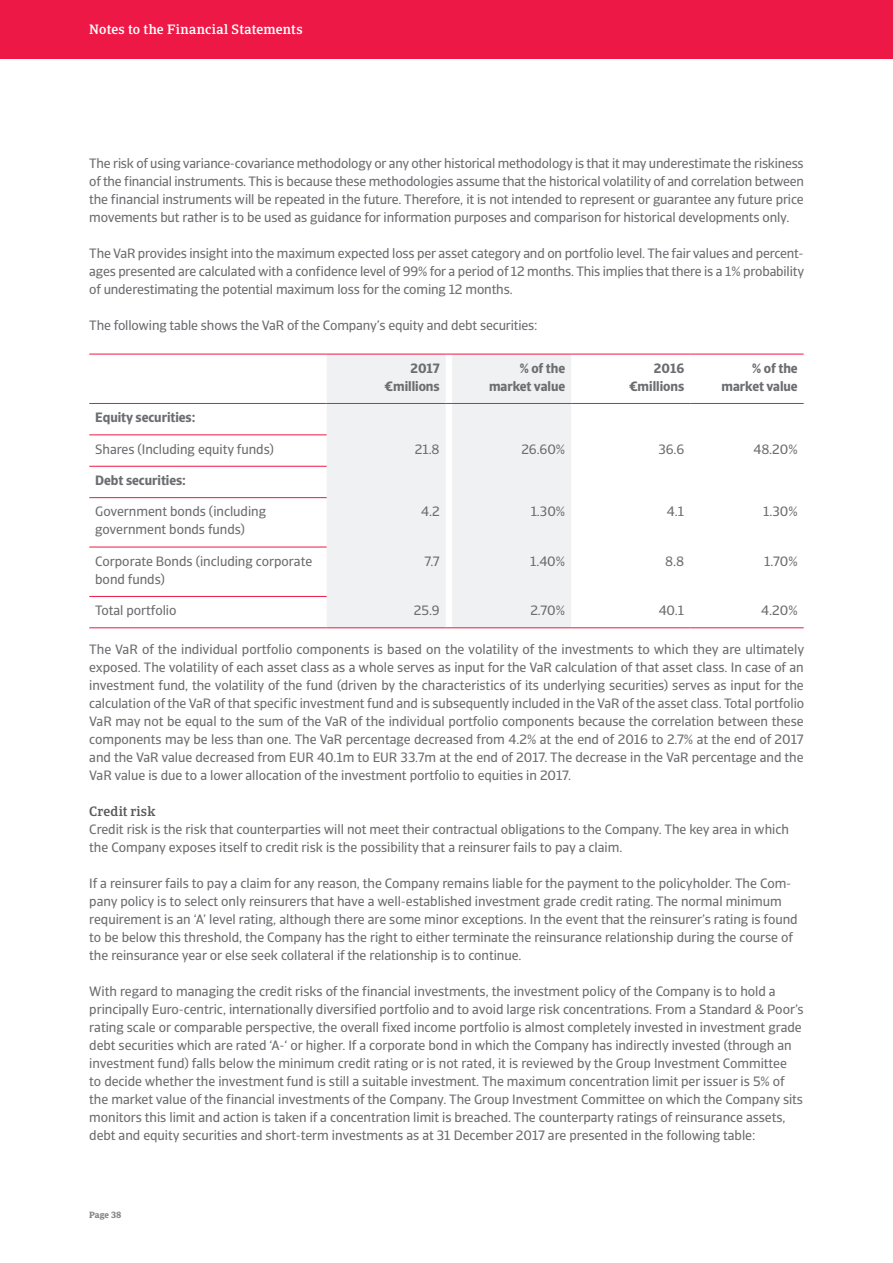
<style>
.page{position:relative;width:893px;height:1263px;background:#fff}
.page>*{position:absolute;margin:0;border:0;box-sizing:border-box;transform-origin:0 0}
.t1{font:13.5px/18px "Catalana Sans";letter-spacing:-.005em;color:#6c6d70}
.t2{font:700 13.5px/18px "Catalana Sans";letter-spacing:-.005em;color:#6c6d70;text-align:right}
.t3{font:500 13.5px "Catalana";letter-spacing:.015em;color:#fff}
.t4{font:500 13.5px "Catalana";letter-spacing:.015em;color:#57585a}
.t5{font:700 9px "Catalana";letter-spacing:-.005em;color:#808285}
</style>
<div class="page">
<div style="left:0;top:0;width:893px;height:59px;background:#ed1845"></div>
<div style="left:327px;top:355px;width:244px;height:272px;background:#f0f1f2"></div>
<hr style="left:89px;top:434px;width:238px;height:1px;background:#ed1845">
<hr style="left:89px;top:466px;width:238px;height:1px;background:#ed1845">
<hr style="left:89px;top:497px;width:238px;height:1px;background:#ed1845">
<hr style="left:89px;top:547px;width:238px;height:1px;background:#ed1845">
<hr style="left:89px;top:354px;width:238px;height:1px;background:#ed1845">
<hr style="left:327px;top:354px;width:119px;height:1px;background:#ed1845">
<hr style="left:452px;top:354px;width:119px;height:1px;background:#ed1845">
<hr style="left:571px;top:354px;width:119px;height:1px;background:#ed1845">
<hr style="left:690px;top:354px;width:114px;height:1px;background:#ed1845">
<hr style="left:89px;top:403px;width:238px;height:1px;background:#ed1845">
<hr style="left:327px;top:403px;width:119px;height:1px;background:#ed1845">
<hr style="left:452px;top:403px;width:119px;height:1px;background:#ed1845">
<hr style="left:571px;top:403px;width:119px;height:1px;background:#ed1845">
<hr style="left:690px;top:403px;width:114px;height:1px;background:#ed1845">
<hr style="left:89px;top:627px;width:238px;height:1px;background:#ed1845">
<hr style="left:327px;top:627px;width:119px;height:1px;background:#ed1845">
<hr style="left:452px;top:627px;width:119px;height:1px;background:#ed1845">
<hr style="left:571px;top:627px;width:119px;height:1px;background:#ed1845">
<hr style="left:690px;top:627px;width:114px;height:1px;background:#ed1845">
<hr style="left:89px;top:596px;width:238px;height:1px;background:#ed1845">
<p class="t3" style="left:89px;top:22px;width:215px">Notes to the Financial Statements</p>
<p class="t1" style="left:89px;top:154px;width:716px;text-align:justify">The risk of using variance-covariance methodology or any other historical methodology is that it may underestimate the riskiness of the financial instruments. This is because these methodologies assume that the historical volatility of and correlation between the financial instruments will be repeated in the future. Therefore, it is not intended to represent or guarantee any future price movements but rather is to be used as guidance for information purposes and comparison for historical developments only.</p>
<p class="t1" style="left:89px;top:244px;width:716px;text-align:justify">The VaR provides insight into the maximum expected loss per asset category and on portfolio level. The fair values and percent&shy;ages presented are calculated with a confidence level of 99% for a period of 12 months. This implies that there is a 1% probability of underestimating the potential maximum loss for the coming 12 months.</p>
<p class="t1" style="left:89px;top:316px;width:450px">The following table shows the VaR of the Company’s equity and debt securities:</p>
<p class="t2" style="left:384px;top:359px;width:57px">2017 €millions</p>
<p class="t2" style="left:489px;top:359px;width:78px">% of the market value</p>
<p class="t2" style="left:629px;top:359px;width:57px">2016 €millions</p>
<p class="t2" style="left:722px;top:359px;width:78px">% of the market value</p>
<p class="t2" style="left:95px;top:408px;width:102px">Equity securities:</p>
<p class="t1" style="left:95px;top:440px;width:180px">Shares (Including equity funds)</p>
<p class="t1" style="left:415px;top:440px;width:26px">21.8</p>
<p class="t1" style="left:521px;top:440px;width:45px">26.60%</p>
<p class="t1" style="left:658px;top:440px;width:27px">36.6</p>
<p class="t1" style="left:753px;top:440px;width:46px">48.20%</p>
<p class="t2" style="left:95px;top:471px;width:92px">Debt securities:</p>
<p class="t1" style="left:95px;top:503px;width:172px">Government bonds (including government bonds funds)</p>
<p class="t1" style="left:421px;top:503px;width:20px">4.2</p>
<p class="t1" style="left:531px;top:503px;width:36px">1.30%</p>
<p class="t1" style="left:667px;top:503px;width:19px">4.1</p>
<p class="t1" style="left:763px;top:503px;width:36px">1.30%</p>
<p class="t1" style="left:95px;top:552px;width:218px">Corporate Bonds (including corporate bond funds)</p>
<p class="t1" style="left:424px;top:552px;width:17px">7.7</p>
<p class="t1" style="left:530px;top:552px;width:37px">1.40%</p>
<p class="t1" style="left:665px;top:552px;width:20px">8.8</p>
<p class="t1" style="left:764px;top:552px;width:35px">1.70%</p>
<p class="t1" style="left:95px;top:601px;width:83px">Total portfolio</p>
<p class="t1" style="left:414px;top:601px;width:27px">25.9</p>
<p class="t1" style="left:530px;top:601px;width:36px">2.70%</p>
<p class="t1" style="left:659px;top:601px;width:27px">40.1</p>
<p class="t1" style="left:761px;top:601px;width:38px">4.20%</p>
<p class="t1" style="left:89px;top:640px;width:716px;text-align:justify">The VaR of the individual portfolio components is based on the volatility of the investments to which they are ultimately exposed. The volatility of each asset class as a whole serves as input for the VaR calculation of that asset class. In case of an investment fund, the volatility of the fund (driven by the characteristics of its underlying securities) serves as input for the calculation of the VaR of that specific investment fund and is subsequently included in the VaR of the asset class. Total portfolio VaR may not be equal to the sum of the VaR of the individual portfolio components because the correlation between these components may be less than one. The VaR percentage decreased from 4.2% at the end of 2016 to 2.7% at the end of 2017 and the VaR value decreased from EUR 40.1m to EUR 33.7m at the end of 2017. The decrease in the VaR percentage and the VaR value is due to a lower allocation of the investment portfolio to equities in 2017.</p>
<p class="t4" style="left:89px;top:803px;width:68px">Credit risk</p>
<p class="t1" style="left:89px;top:820px;width:701px">Credit risk is the risk that counterparties will not meet their contractual obligations to the Company. The key area in which the Company exposes itself to credit risk is the possibility that a reinsurer fails to pay a claim.</p>
<p class="t1" style="left:89px;top:874px;width:710px">If a reinsurer fails to pay a claim for any reason, the Company remains liable for the payment to the policyholder. The Com&shy;pany policy is to select only reinsurers that have a well-established investment grade credit rating. The normal minimum requirement is an ‘A’ level rating, although there are some minor exceptions. In the event that the reinsurer’s rating is found to be below this threshold, the Company has the right to either terminate the reinsurance relationship during the course of the reinsurance year or else seek collateral if the relationship is to continue.</p>
<p class="t1" style="left:89px;top:982px;width:716px">With regard to managing the credit risks of the financial investments, the investment policy of the Company is to hold a principally Euro-centric, internationally diversified portfolio and to avoid large risk concentrations. From a Standard &amp; Poor’s rating scale or comparable perspective, the overall fixed income portfolio is almost completely invested in investment grade debt securities which are rated ‘A-‘ or higher. If a corporate bond in which the Company has indirectly invested (through an investment fund) falls below the minimum credit rating or is not rated, it is reviewed by the Group Investment Committee<br>to decide whether the investment fund is still a suitable investment. The maximum concentration limit per issuer is 5% of the market value of the financial investments of the Company. The Group Investment Committee on which the Company sits monitors this limit and action is taken if a concentration limit is breached. The counterparty ratings of reinsurance assets, debt and equity securities and short-term investments as at 31 December 2017 are presented in the following table:</p>
<p class="t5" style="left:89px;top:1209px;width:34px">Page 38</p>
</div>
